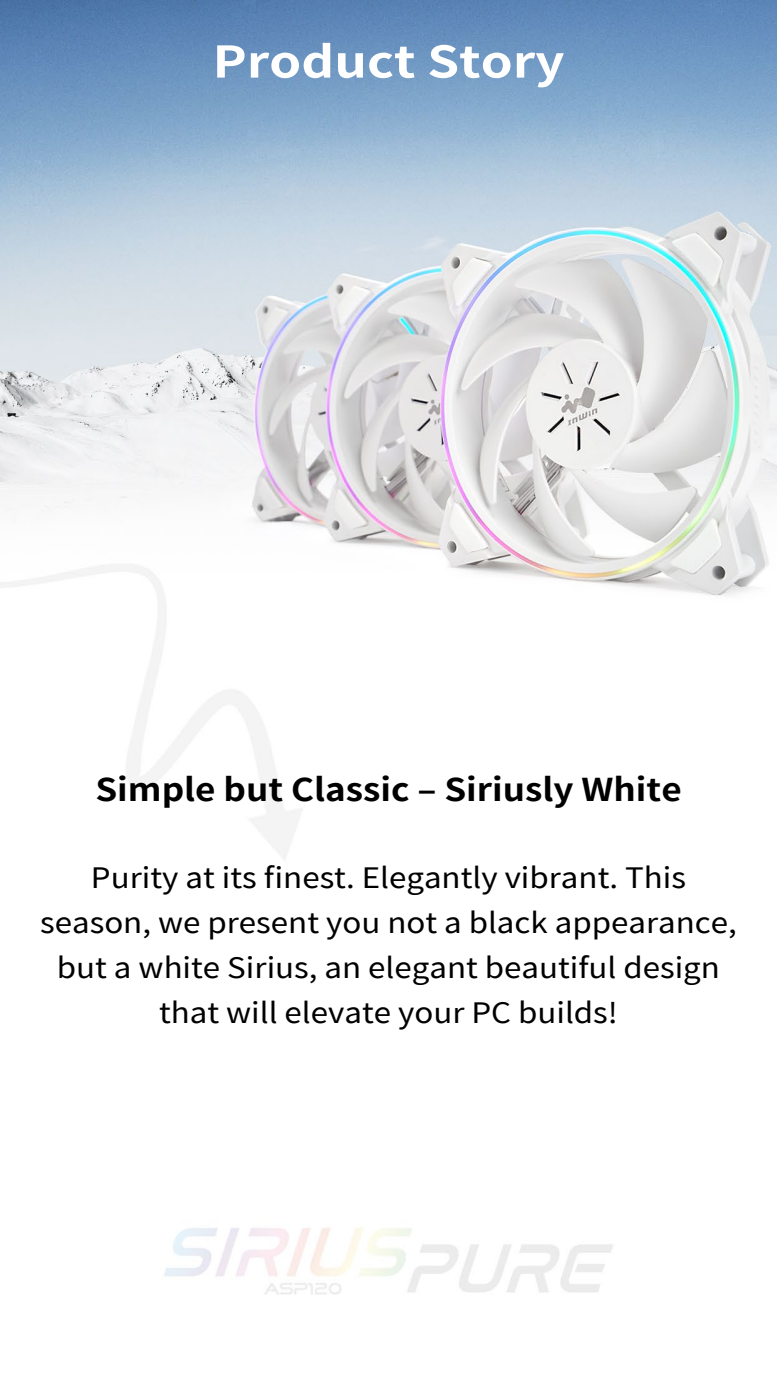
<style>
.page{position:relative;width:777px;height:1380px;background:#fff}
.page>*{position:absolute;margin:0;border:0;box-sizing:border-box;transform-origin:0 0}
.t1{font:700 43.56px "Taipei Sans TC Beta";color:#fff;scale:1.18 1}
.t2{font:700 31.5px "Taipei Sans TC Beta";color:#000;scale:1.11 1}
.t3{font:28.12px/45px "Taipei Sans TC Beta";color:#000;text-align:center;scale:1.11 1}
</style>
<div class="page">
<img style="left:0;top:0;width:776px;height:1295px">
<h1 class="t1" style="left:212px;top:37px;width:299px">Product Story</h1>
<p class="t2" style="left:95px;top:772px;width:529px">Simple but Classic – Siriusly White</p>
<p class="t3" style="left:40px;top:856px;width:628px">Purity at its finest. Elegantly vibrant. This season, we present you not a black appearance, but a white Sirius, an elegant beautiful design that will elevate your PC builds!</p>
</div>
